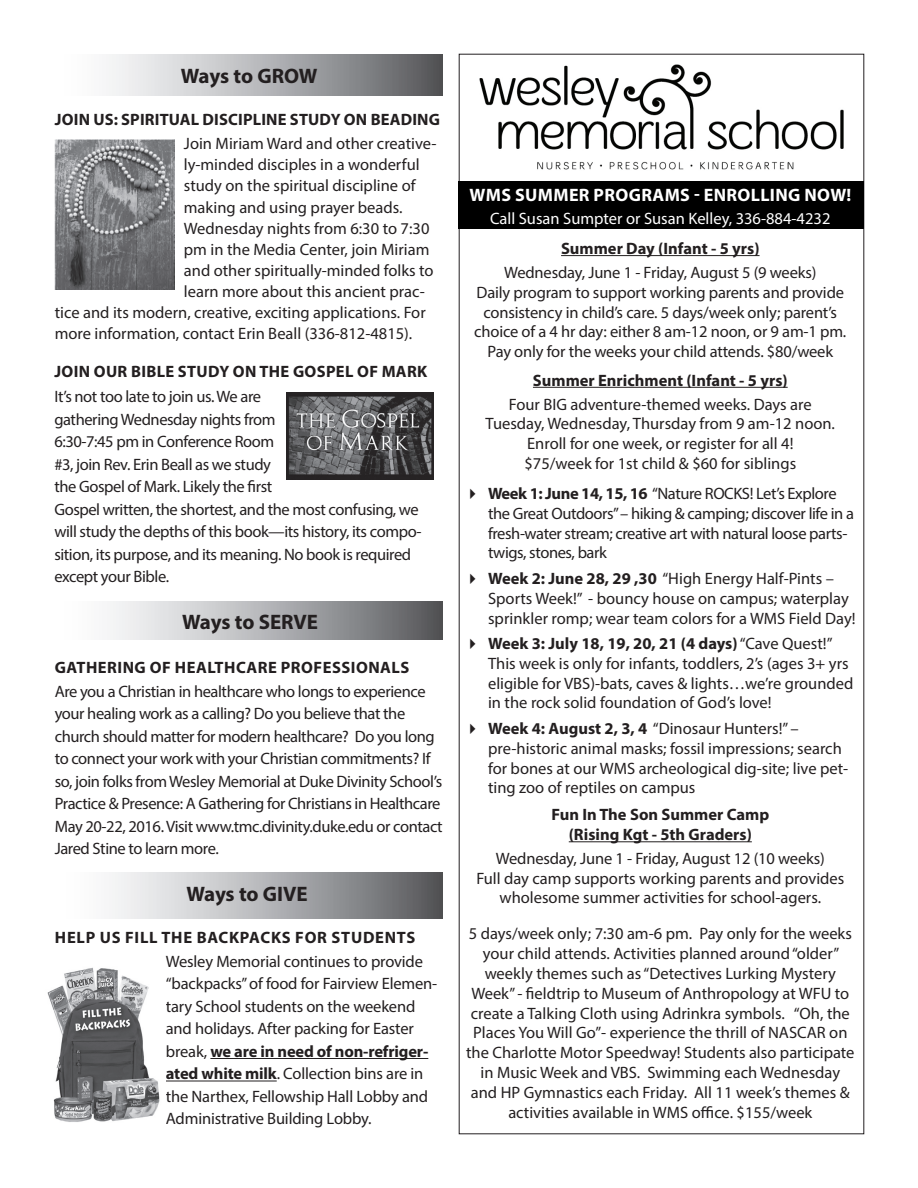
<style>
.page{position:relative;width:918px;height:1188px;background:#fff}
.page>*{position:absolute;margin:0;border:0;box-sizing:border-box;transform-origin:0 0}
.t1{font:700 21px "Myriad Pro";letter-spacing:-.04em;color:#231f20}
.t2{font:700 18px "Myriad Pro";letter-spacing:.02em;color:#fff}
.t3{font:16.5px/19.8px "Myriad Pro";letter-spacing:-.01em;color:#231f20}
.t4{font:700 16.5px "Myriad Pro";letter-spacing:.02em;color:#231f20}
.t5{font:700 16.5px/19.8px "Myriad Pro";color:#231f20;text-align:center}
.t6{font:16.5px "Myriad Pro";color:#fff}
.t7{font:700 16.5px "Myriad Pro";letter-spacing:.045em;color:#231f20}
.s1{font-weight:700}
</style>
<div class="page">
<div style="left:57px;top:872px;width:386px;height:47px;background:linear-gradient(to right,#fff,#5d5f62)"></div>
<hr style="left:210px;top:1058px;width:218px;height:1px;background:#231f20">
<hr style="left:166px;top:1081px;width:111px;height:1px;background:#231f20">
<img style="left:47px;top:967px;width:113px;height:155px">
<div style="left:54px;top:602px;width:389px;height:38px;background:linear-gradient(to right,#fff,#5d5e62)"></div>
<img style="left:286px;top:393px;width:148px;height:86px">
<div style="left:54px;top:54px;width:389px;height:42px;background:linear-gradient(to right,#fff,#5d5e62)"></div>
<img style="left:55px;top:140px;width:119px;height:149px">
<img style="left:477px;top:64px;width:373px;height:118px">
<div style="left:459px;top:182px;width:405px;height:47px;background:#000"></div>
<hr style="left:561px;top:255px;width:199px;height:1px;background:#231f20">
<hr style="left:533px;top:387px;width:255px;height:1px;background:#231f20">
<hr style="left:569px;top:841px;width:183px;height:1px;background:#231f20">
<p class="t1" style="left:181px;top:62px;width:138px">Ways to GROW</p>
<p class="t4" style="left:55px;top:109px;width:387px">Join us: Spiritual Discipline Study on Beading</p>
<p class="t3" style="left:184px;top:134px;width:254px">Join Miriam Ward and other creative-</p>
<p class="t3" style="left:184px;top:155px;width:237px">ly-minded disciples in a wonderful</p>
<p class="t3" style="left:184px;top:176px;width:233px">study on the spiritual discipline of</p>
<p class="t3" style="left:184px;top:197px;width:220px">making and using prayer beads.</p>
<p class="t3" style="left:184px;top:218px;width:247px">Wednesday nights from 6:30 to 7:30</p>
<p class="t3" style="left:184px;top:239px;width:247px">pm in the Media Center, join Miriam</p>
<p class="t3" style="left:184px;top:260px;width:251px">and other spiritually-minded folks to</p>
<p class="t3" style="left:184px;top:281px;width:242px">learn more about this ancient prac-</p>
<p class="t3" style="left:55px;top:302px;width:373px">tice and its modern, creative, exciting applications. For</p>
<p class="t3" style="left:55px;top:323px;width:359px">more information, contact Erin Beall (336-812-4815).</p>
<p class="t4" style="left:55px;top:360px;width:374px">join our Bible Study on the gospel of mark</p>
<p class="t3" style="left:54px;top:385px;width:369px;line-height:22.5px">It’s not too late to join us. We are<br>gathering Wednesday nights from<br>6:30-7:45 pm in Conference Room<br>#3, join Rev. Erin Beall as we study<br>the Gospel of Mark. Likely the first<br>Gospel written, the shortest, and the most confusing, we will study the depths of this book—its history, its compo&shy;sition, its purpose, and its meaning. No book is required except your Bible.</p>
<p class="t1" style="left:182px;top:608px;width:90px">Ways to SERVE</p>
<p class="t4" style="left:55px;top:657px;width:356px">gathering of healthcare professionals</p>
<p class="t3" style="left:55px;top:680px;width:389px;line-height:22.5px">Are you a Christian in healthcare who longs to experience your healing work as a calling? Do you believe that the church should matter for modern healthcare? Do you long to connect your work with your Christian commitments? If so, join folks from Wesley Memorial at Duke Divinity School’s Practice &amp; Presence: A Gathering for Christians in Healthcare May 20-22, 2016. Visit www.tmc.divinity.duke.edu or contact Jared Stine to learn more.</p>
<p class="t1" style="left:186px;top:880px;width:89px">Ways to GIVE</p>
<p class="t7" style="left:55px;top:927px;width:362px">Help us fill the backpacks for students</p>
<p class="t3" style="left:166px;top:950px;width:273px;line-height:22.5px">Wesley Memorial continues to provide “backpacks” of food for Fairview Elemen&shy;tary School students on the weekend and holidays. After packing for Easter break, <span class="s1">we are in need of non-refriger&shy;ated white milk</span>. Collection bins are in the Narthex, Fellowship Hall Lobby and Administrative Building Lobby.</p>
<p class="t2" style="left:469px;top:184px;width:172px">WMS SUMMER PROGRA</p>
<p class="t2" style="left:665px;top:184px;width:155px">MS - Enrolling Now</p>
<p class="t2" style="left:847px;top:184px;width:6px">!</p>
<p class="t6" style="left:490px;top:208px;width:342px">Call Susan Sumpter or Susan Kelley, 336-884-4232</p>
<p class="t4" style="left:561px;top:238px;width:200px">Summer Day (Infant - 5 yrs)</p>
<p class="t3" style="left:474px;top:262px;width:374px;text-align:center">Wednesday, June 1 - Friday, August 5 (9 weeks)<br>Daily program to support working parents and provide consistency in child’s care. 5 days/week only; parent’s choice of a 4 hr day: either 8 am-12 noon, or 9 am-1 pm.<br>Pay only for the weeks your child attends. $80/week</p>
<p class="t5" style="left:533px;top:370px;width:256px">Summer Enrichment (Infant - 5 yrs)</p>
<p class="t3" style="left:486px;top:394px;width:351px;text-align:center">Four BIG adventure-themed weeks. Days are Tuesday, Wednesday, Thursday from 9 am-12 noon.<br>Enroll for one week, or register for all 4!<br>$75/week for 1st child &amp; $60 for siblings</p>
<p class="t3" style="left:488px;top:483px;width:367px"><span class="s1">Week 1: June 14, 15, 16</span> “Nature ROCKS! Let’s Explore the Great Outdoors” – hiking &amp; camping; discover life in a fresh-water stream; creative art with natural loose parts&shy;twigs, stones, bark</p>
<p class="t3" style="left:488px;top:568px;width:369px"><span class="s1">Week 2: June 28, 29 ,30</span> “High Energy Half-Pints –<br>Sports Week!” - bouncy house on campus; waterplay sprinkler romp; wear team colors for a WMS Field Day!</p>
<p class="t3" style="left:488px;top:633px;width:367px"><span class="s1">Week 3: July 18, 19, 20, 21 (4 days)</span> “Cave Quest!” This week is only for infants, toddlers, 2’s (ages 3+ yrs eligible for VBS)-bats, caves &amp; lights…we’re grounded in the rock solid foundation of God’s love!</p>
<p class="t3" style="left:488px;top:718px;width:362px"><span class="s1">Week 4: August 2, 3, 4</span> “Dinosaur Hunters!” – pre-historic animal masks; fossil impressions; search for bones at our WMS archeological dig-site; live pet&shy;ting zoo of reptiles on campus</p>
<p class="t5" style="left:551px;top:804px;width:219px">Fun In The Son Summer Camp (Rising Kgt - 5th Graders)</p>
<p class="t3" style="left:476px;top:849px;width:370px;text-align:center">Wednesday, June 1 - Friday, August 12 (10 weeks)<br>Full day camp supports working parents and provides wholesome summer activities for school-agers.</p>
<p class="t3" style="left:466px;top:924px;width:390px;text-align:center">5 days/week only; 7:30 am-6 pm. Pay only for the weeks your child attends. Activities planned around “older” weekly themes such as “Detectives Lurking Mystery Week” - fieldtrip to Museum of Anthropology at WFU to create a Talking Cloth using Adrinkra symbols. “Oh, the Places You Will Go”- experience the thrill of NASCAR on the Charlotte Motor Speedway! Students also participate in Music Week and VBS. Swimming each Wednesday and HP Gymnastics each Friday. All 11 week’s themes &amp; activities available in WMS office. $155/week</p>
</div>
